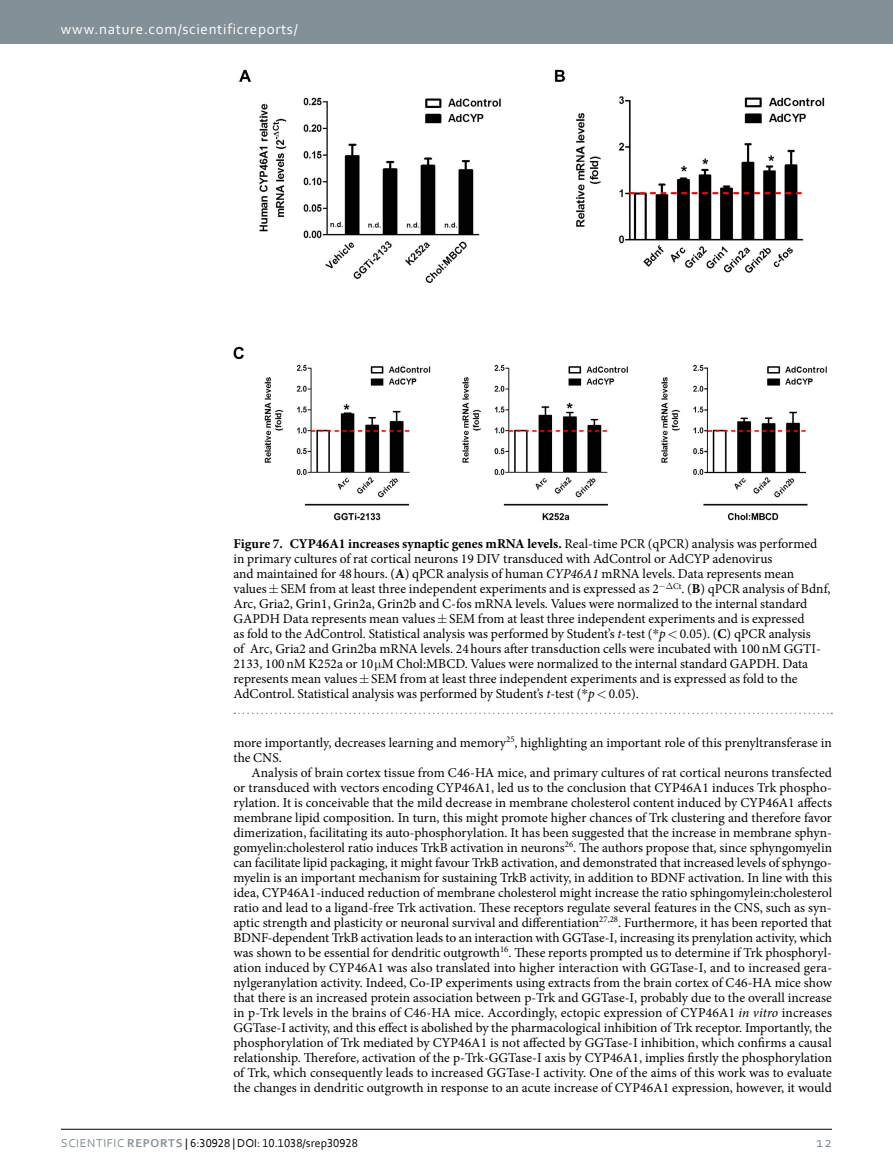
<style>
.page{position:relative;width:893px;height:1174px;background:#fff}
.page>*{position:absolute;margin:0;border:0;box-sizing:border-box;transform-origin:0 0}
.t1{font:15px "Corbel";letter-spacing:.045em;color:#fff}
.t2{font:15px "Corbel";color:#839097}
.t3{font:13.5px/15px "Minion Pro";color:#000}
.t4{font:12px "Corbel";color:#000}
.s1{font-weight:700}
.s2{font-style:italic}
.s3{font-family:"STIX General"}
.s4{color:#839097}
.s5{font-weight:700;color:#839097}
</style>
<div class="page">
<div style="left:0;top:0;width:893px;height:43px;background:#839097"></div>
<hr style="left:61px;top:1129px;width:771px;height:1px;background:#000">
<img style="left:233px;top:70px;width:594px;height:450px">
<svg style="left:234px;top:712px;width:598px;height:2px"></svg>
<p class="t1" style="left:61px;top:19px;width:238px">www.nature.com/scientificreports/</p>
<p class="t3" style="left:233px;top:536px;width:599px"><span class="s1">Figure 7. CYP46A1 increases synaptic genes mRNA levels.</span> Real-time PCR (qPCR) analysis was performed in primary cultures of rat cortical neurons 19 DIV transduced with AdControl or AdCYP adenovirus<br>and maintained for 48hours. (<span class="s1">A</span>) qPCR analysis of human <span class="s2">CYP46A1</span> mRNA levels. Data represents mean values SEM from at least three independent experiments and is expressed as 2− <sup>Ct</sup>. (<span class="s1">B</span>) qPCR analysis of Bdnf, Arc, Gria2, Grin1, Grin2a, Grin2b and C-fos mRNA levels. Values were normalized to the internal standard GAPDH Data represents mean values SEM from at least three independent experiments and is expressed<br>as fold to the AdControl. Statistical analysis was performed by Student’s <span class="s2">t</span>-test (<span class="s3">*</span><span class="s2">p</span> 0.05). (<span class="s1">C</span>) qPCR analysis<br>of Arc, Gria2 and Grin2ba mRNA levels. 24hours after transduction cells were incubated with 100nM GGTI-2133, 100nM K252a or 10 M Chol:MBCD. Values were normalized to the internal standard GAPDH. Data represents mean values SEM from at least three independent experiments and is expressed as fold to the AdControl. Statistical analysis was performed by Student’s <span class="s2">t</span>-test (<span class="s3">*</span><span class="s2">p</span> 0.05).</p>
<p class="t3" style="left:233px;top:735px;width:600px">more importantly, decreases learning and memory<sup>25</sup>, highlighting an important role of this prenyltransferase in the CNS.</p>
<p class="t3" style="left:233px;top:765px;width:600px;text-align:justify;text-indent:18px">Analysis of brain cortex tissue from C46-HA mice, and primary cultures of rat cortical neurons transfected or transduced with vectors encoding CYP46A1, led us to the conclusion that CYP46A1 induces Trk phospho&shy;rylation. It is conceivable that the mild decrease in membrane cholesterol content induced by CYP46A1 affects membrane lipid composition. In turn, this might promote higher chances of Trk clustering and therefore favor dimerization, facilitating its auto-phosphorylation. It has been suggested that the increase in membrane sphyn&shy;gomyelin:cholesterol ratio induces TrkB activation in neurons<sup>26</sup>. The authors propose that, since sphyngomyelin can facilitate lipid packaging, it might favour TrkB activation, and demonstrated that increased levels of sphyngo&shy;myelin is an important mechanism for sustaining TrkB activity, in addition to BDNF activation. In line with this idea, CYP46A1-induced reduction of membrane cholesterol might increase the ratio sphingomylein:cholesterol ratio and lead to a ligand-free Trk activation. These receptors regulate several features in the CNS, such as syn&shy;aptic strength and plasticity or neuronal survival and differentiation<sup>27,28</sup>. Furthermore, it has been reported that BDNF-dependent TrkB activation leads to an interaction with GGTase-I, increasing its prenylation activity, which was shown to be essential for dendritic outgrowth<sup>16</sup>. These reports prompted us to determine if Trk phosphoryl&shy;ation induced by CYP46A1 was also translated into higher interaction with GGTase-I, and to increased gera&shy;nylgeranylation activity. Indeed, Co-IP experiments using extracts from the brain cortex of C46-HA mice show that there is an increased protein association between p-Trk and GGTase-I, probably due to the overall increase in p-Trk levels in the brains of C46-HA mice. Accordingly, ectopic expression of CYP46A1 <span class="s2">in vitro</span> increases GGTase-I activity, and this effect is abolished by the pharmacological inhibition of Trk receptor. Importantly, the phosphorylation of Trk mediated by CYP46A1 is not affected by GGTase-I inhibition, which confirms a causal relationship. Therefore, activation of the p-Trk-GGTase-I axis by CYP46A1, implies firstly the phosphorylation of Trk, which consequently leads to increased GGTase-I activity. One of the aims of this work was to evaluate the changes in dendritic outgrowth in response to an acute increase of CYP46A1 expression, however, it would</p>
<p class="t4" style="left:61px;top:1135px;width:298px"><span class="s4">Scientific</span> <span class="s5">REPORTS</span> | 6:30928 | DOI: 10.1038/srep30928</p>
<p class="t2" style="left:816px;top:1132px;width:17px">12</p>
</div>
